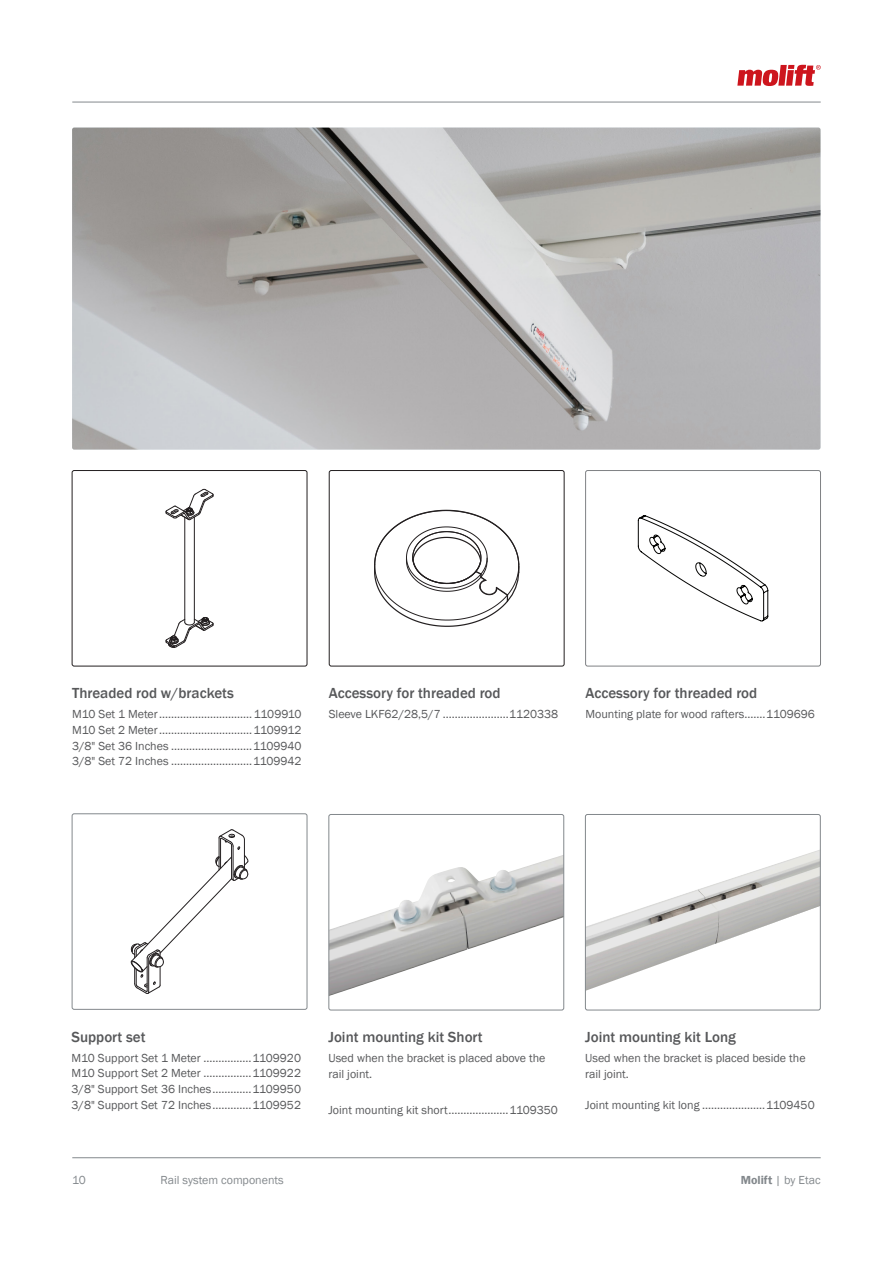
<style>
.page{position:relative;width:893px;height:1263px;background:#fff}
.page>*{position:absolute;margin:0;border:0;box-sizing:border-box;transform-origin:0 0}
._5__Header_-_Feature{font:500 15px "Franklin Gothic";color:#57585a}
._5__Body_-_Features{font:12px/15.8px "Franklin Gothic";color:#57585a}
.t1{font:12px "Franklin Gothic";color:#83888c}
._5__Header_-_Feature-2{font:12px/15.8px "Franklin Gothic";color:#57585a}
.s1{font-weight:600}
</style>
<div class="page">
<svg style="left:638px;top:515px;width:130px;height:106px"></svg>
<div style="left:585px;top:470px;width:236px;height:196px;border:1px solid #808285;border-radius:2px"></div>
<img style="left:587px;top:850px;width:232px;height:140px">
<div style="left:585px;top:814px;width:236px;height:196px;border:1px solid #83888c;border-radius:2px"></div>
<svg style="left:374px;top:509px;width:146px;height:118px"></svg>
<div style="left:329px;top:470px;width:235px;height:196px;border:1px solid #231f20;border-radius:2px"></div>
<img style="left:330px;top:855px;width:232px;height:141px">
<div style="left:328px;top:814px;width:236px;height:196px;border:1px solid #83888c;border-radius:2px"></div>
<hr style="left:194px;top:517px;width:1px;height:105px;background:#231f20">
<hr style="left:185px;top:517px;width:1px;height:105px;background:#231f20">
<svg style="left:165px;top:489px;width:49px;height:31px"></svg>
<svg style="left:165px;top:617px;width:49px;height:31px"></svg>
<div style="left:72px;top:470px;width:235px;height:196px;border:1px solid #231f20;border-radius:2px"></div>
<svg style="left:131px;top:829px;width:117px;height:165px"></svg>
<div style="left:72px;top:813px;width:235px;height:197px;border:1px solid #83888c;border-radius:2px"></div>
<hr style="left:72px;top:102px;width:749px;height:1px;background:#83888c">
<hr style="left:72px;top:1157px;width:749px;height:1px;background:#83888c">
<svg style="left:737px;top:65px;width:84px;height:21px"></svg>
<img style="left:72px;top:128px;width:748px;height:322px">
<p class="_5__Header_-_Feature" style="left:72px;top:684px;width:163px">Threaded rod w/brackets</p>
<p class="_5__Body_-_Features" style="left:72px;top:707px;width:231px">M10 Set 1 Meter...............................1109910</p>
<p class="_5__Body_-_Features" style="left:72px;top:722px;width:231px">M10 Set 2 Meter...............................1109912</p>
<p class="_5__Body_-_Features" style="left:72px;top:738px;width:231px">3/8" Set 36 Inches ...........................1109940</p>
<p class="_5__Body_-_Features" style="left:72px;top:754px;width:231px">3/8" Set 72 Inches ...........................1109942</p>
<p class="_5__Header_-_Feature" style="left:329px;top:684px;width:173px">Accessory for threaded rod</p>
<p class="_5__Body_-_Features" style="left:329px;top:707px;width:231px">Sleeve LKF62/28,5/7 ......................1120338</p>
<p class="_5__Header_-_Feature" style="left:585px;top:684px;width:173px">Accessory for threaded rod</p>
<p class="_5__Body_-_Features" style="left:585px;top:707px;width:231px">Mounting plate for wood rafters.......1109696</p>
<p class="_5__Header_-_Feature" style="left:72px;top:1027px;width:76px">Support set</p>
<p class="_5__Body_-_Features" style="left:72px;top:1050px;width:231px">M10 Support Set 1 Meter ................1109920</p>
<p class="_5__Body_-_Features" style="left:72px;top:1066px;width:231px">M10 Support Set 2 Meter ................1109922</p>
<p class="_5__Body_-_Features" style="left:72px;top:1081px;width:231px">3/8" Support Set 36 Inches.............1109950</p>
<p class="_5__Body_-_Features" style="left:72px;top:1097px;width:231px">3/8" Support Set 72 Inches.............1109952</p>
<p class="_5__Header_-_Feature" style="left:328px;top:1028px;width:156px">Joint mounting kit Short</p>
<p class="_5__Header_-_Feature-2" style="left:328px;top:1050px;width:218px">Used when the bracket is placed above the rail joint.</p>
<p class="_5__Body_-_Features" style="left:328px;top:1102px;width:231px">Joint mounting kit short....................1109350</p>
<p class="_5__Header_-_Feature" style="left:585px;top:1028px;width:152px">Joint mounting kit Long</p>
<p class="_5__Body_-_Features" style="left:585px;top:1050px;width:222px">Used when the bracket is placed beside the rail joint.</p>
<p class="_5__Body_-_Features" style="left:585px;top:1098px;width:231px">Joint mounting kit long .....................1109450</p>
<p class="t1" style="left:741px;top:1173px;width:81px"><span class="s1">Molift</span> | by Etac</p>
<p class="t1" style="left:72px;top:1173px;width:15px">10</p>
<p class="t1" style="left:160px;top:1173px;width:125px">Rail system components</p>
<p class="t1" style="left:680px;top:1173px;width:142px"><span class="s1">Etac</span> | Creating Possibilities</p>
</div>
